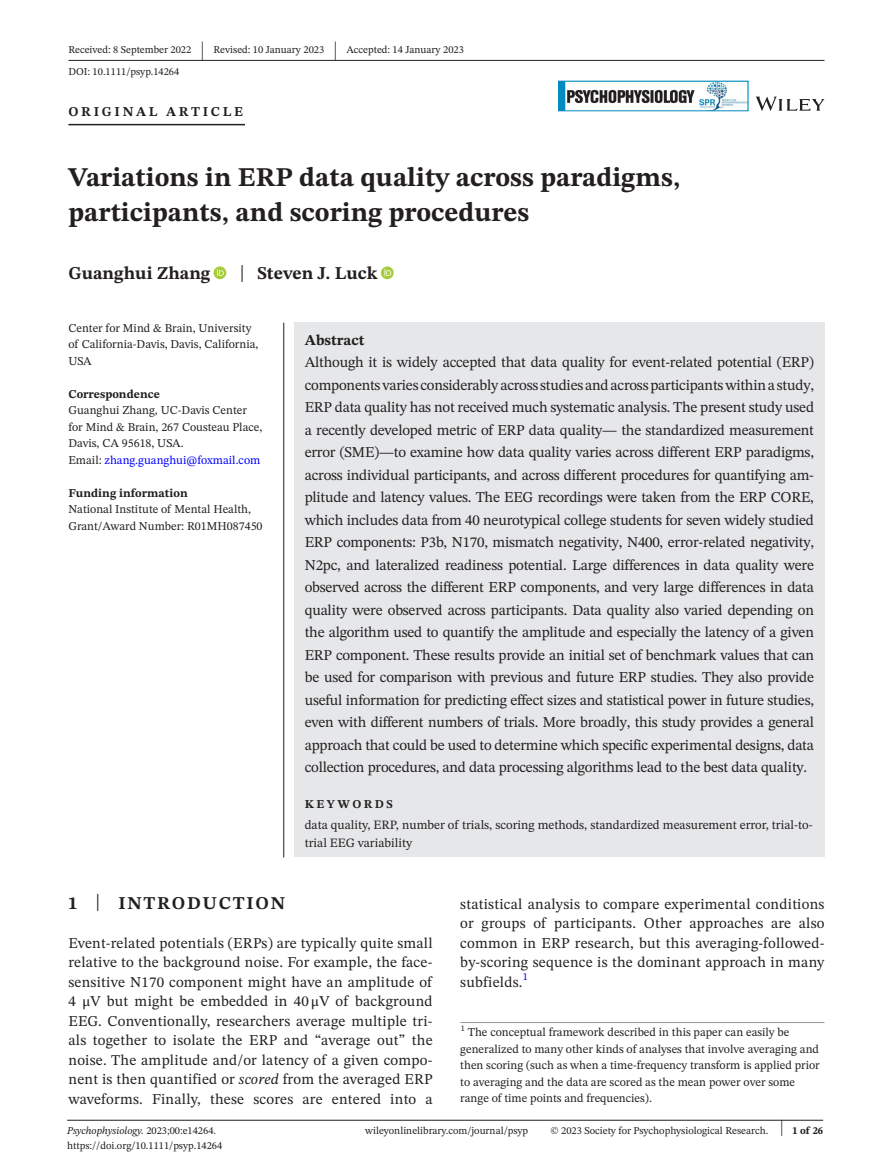
<style>
.page{position:relative;width:893px;height:1174px;background:#fff}
.page>*{position:absolute;margin:0;border:0;box-sizing:border-box;transform-origin:0 0}
.t1{font:700 27px/34.5px "STIX Two Text";color:#231f20}
.t2{font:25.65px "STIX Two Text";color:#231f20;scale:.49 1}
.t3{font:700 18px "STIX Two Text";color:#231f20}
.t4{font:700 18px "STIX Two Text";letter-spacing:.1em;color:#231f20}
.t5{font:15px/22.5px "STIX Two Text";letter-spacing:.015em;color:#231f20;text-align:justify}
.t6{font:700 15px "STIX Two Text";color:#231f20}
.t7{font:700 13.5px "STIX Two Text";letter-spacing:.2em;color:#231f20}
.t8{font:12.75px/17.2px "STIX Two Text";color:#231f20}
.t9{font:12px/16.5px "STIX Two Text";color:#231f20}
.t10{font:700 12px "STIX Two Text";color:#231f20}
.t11{font:700 12px "STIX Two Text";letter-spacing:.2em;color:#231f20}
.t12{font:10.5px "STIX Two Text";color:#231f20}
.t13{font:italic 10.5px "STIX Two Text";color:#231f20}
.t14{font:700 10.5px "STIX Two Text";color:#231f20}
.t15{font:10.5px "STIX Two Text";color:#00f}
.s1{font-weight:400;font-size:23.4px}
.s2{color:#00f}
.s3{font-weight:400;font-size:23.7px}
.s4{font-family:"STIX"}
.s5{font-style:italic}
.s6{font-style:normal}
.s7{font-weight:400;font-size:22.2px}
</style>
<div class="page">
<hr style="left:67px;top:1119px;width:756px;height:1px;background:#231f20">
<svg style="left:756px;top:97px;width:68px;height:14px"></svg>
<img style="left:560px;top:83px;width:186px;height:26px">
<div style="left:558px;top:81px;width:190px;height:30px;border:1px solid #028bc1"></div>
<hr style="left:460px;top:1022px;width:364px;height:1px;background:#939598">
<hr style="left:68px;top:60px;width:756px;height:1px;background:#231f20">
<hr style="left:68px;top:124px;width:177px;height:1px;background:#231f20">
<div style="left:214px;top:266px;width:12px;height:13px;background:#a5cd39;border-radius:50%"></div>
<svg style="left:217px;top:269px;width:7px;height:7px"></svg>
<svg style="left:381px;top:266px;width:13px;height:13px"></svg>
<svg style="left:384px;top:269px;width:7px;height:7px"></svg>
<div style="left:294px;top:323px;width:530px;height:534px;background:#e6e7e9"></div>
<hr style="left:283px;top:323px;width:1px;height:534px;background:#231f20">
<p class="t12" style="left:68px;top:42px;width:124px">Received: 8 September 2022</p>
<h2 class="t2" style="left:201px;top:32px;width:8px">|</h2>
<p class="t12" style="left:214px;top:42px;width:112px">Revised: 10 January 2023</p>
<h2 class="t2" style="left:334px;top:32px;width:8px">|</h2>
<p class="t12" style="left:346px;top:42px;width:119px">Accepted: 14 January 2023</p>
<p class="t12" style="left:68px;top:64px;width:112px">DOI: 10.1111/psyp.14264</p>
<p class="t7" style="left:68px;top:101px;width:176px">ORIGINAL ARTICLE</p>
<h1 class="t1" style="left:68px;top:161px;width:614px">Variations in ERP data quality across paradigms, participants, and scoring procedures</h1>
<p class="t3" style="left:68px;top:260px;width:144px">Guanghui Zhang</p>
<p class="t3" style="left:240px;top:260px;width:139px"><span class="s1">|</span> Steven J. Luck</p>
<p class="t9" style="left:68px;top:319px;width:192px">Center for Mind &amp; Brain, University of California-Davis, Davis, California,<br>USA</p>
<p class="t10" style="left:68px;top:385px;width:93px">Correspondence</p>
<p class="t9" style="left:68px;top:402px;width:195px">Guanghui Zhang, UC-Davis Center for Mind &amp; Brain, 267 Cousteau Place,<br>Davis, CA 95618, USA.<br>Email: <span class="s2">zhang.guanghui@foxmail.com</span></p>
<p class="t10" style="left:68px;top:484px;width:121px">Funding information</p>
<p class="t9" style="left:68px;top:501px;width:196px">National Institute of Mental Health,<br>Grant/Award Number: R01MH087450</p>
<p class="t6" style="left:305px;top:329px;width:61px">Abstract</p>
<p class="t5" style="left:305px;top:351px;width:511px">Although it is widely accepted that data quality for event-related potential (ERP) components varies considerably across studies and across participants within a study, ERP data quality has not received much systematic analysis. The present study used a recently developed metric of ERP data quality— the standardized measurement error (SME)—to examine how data quality varies across different ERP paradigms, across individual participants, and across different procedures for quantifying am&shy;plitude and latency values. The EEG recordings were taken from the ERP CORE, which includes data from 40 neurotypical college students for seven widely studied ERP components: P3b, N170, mismatch negativity, N400, error-related negativity, N2pc, and lateralized readiness potential. Large differences in data quality were observed across the different ERP components, and very large differences in data quality were observed across participants. Data quality also varied depending on the algorithm used to quantify the amplitude and especially the latency of a given ERP component. These results provide an initial set of benchmark values that can be used for comparison with previous and future ERP studies. They also provide useful information for predicting effect sizes and statistical power in future studies, even with different numbers of trials. More broadly, this study provides a general approach that could be used to determine which specific experimental designs, data collection procedures, and data processing algorithms lead to the best data quality.</p>
<p class="t11" style="left:305px;top:795px;width:90px">KEYWORDS</p>
<p class="t8" style="left:305px;top:816px;width:510px">data quality, ERP, number of trials, scoring methods, standardized measurement error, trial-to&shy;trial EEG variability</p>
<p class="t4" style="left:68px;top:890px;width:218px">1 <span class="s3">|</span> INTRODUCTION</p>
<p class="t5" style="left:68px;top:933px;width:366px;line-height:19.5px">Event-related potentials (ERPs) are typically quite small relative to the background noise. For example, the face&shy;sensitive N170 component might have an amplitude of 4 <span class="s4">μ</span>V but might be embedded in 40 <span class="s4">μ</span>V of background EEG. Conventionally, researchers average multiple tri&shy;als together to isolate the ERP and “average out” the noise. The amplitude and/or latency of a given compo&shy;nent is then quantified or <span class="s5">scored</span> from the averaged ERP waveforms. Finally, these scores are entered into a</p>
<p class="t5" style="left:460px;top:894px;width:366px;line-height:19.5px">statistical analysis to compare experimental conditions or groups of participants. Other approaches are also common in ERP research, but this averaging-followed&shy;by-scoring sequence is the dominant approach in many subfields.</p>
<p class="t15" style="left:523px;top:969px;width:7px">1</p>
<p class="t9" style="left:460px;top:1024px;width:361px"><sup>1</sup> The conceptual framework described in this paper can easily be generalized to many other kinds of analyses that involve averaging and then scoring (such as when a time-frequency transform is applied prior to averaging and the data are scored as the mean power over some range of time points and frequencies).</p>
<p class="t13" style="left:67px;top:1123px;width:150px">Psychophysiology. <span class="s6">2023;00:e14264.</span></p>
<p class="t12" style="left:365px;top:1123px;width:165px">wileyonlinelibrary.com/journal/psyp</p>
<p class="t14" style="left:780px;top:1123px;width:45px"><span class="s7">|</span> 1 of 26</p>
<p class="t12" style="left:67px;top:1138px;width:157px">https://doi.org/10.1111/psyp.14264</p>
<p class="t12" style="left:550px;top:1123px;width:219px">© 2023 Society for Psychophysiological Research.</p>
</div>
